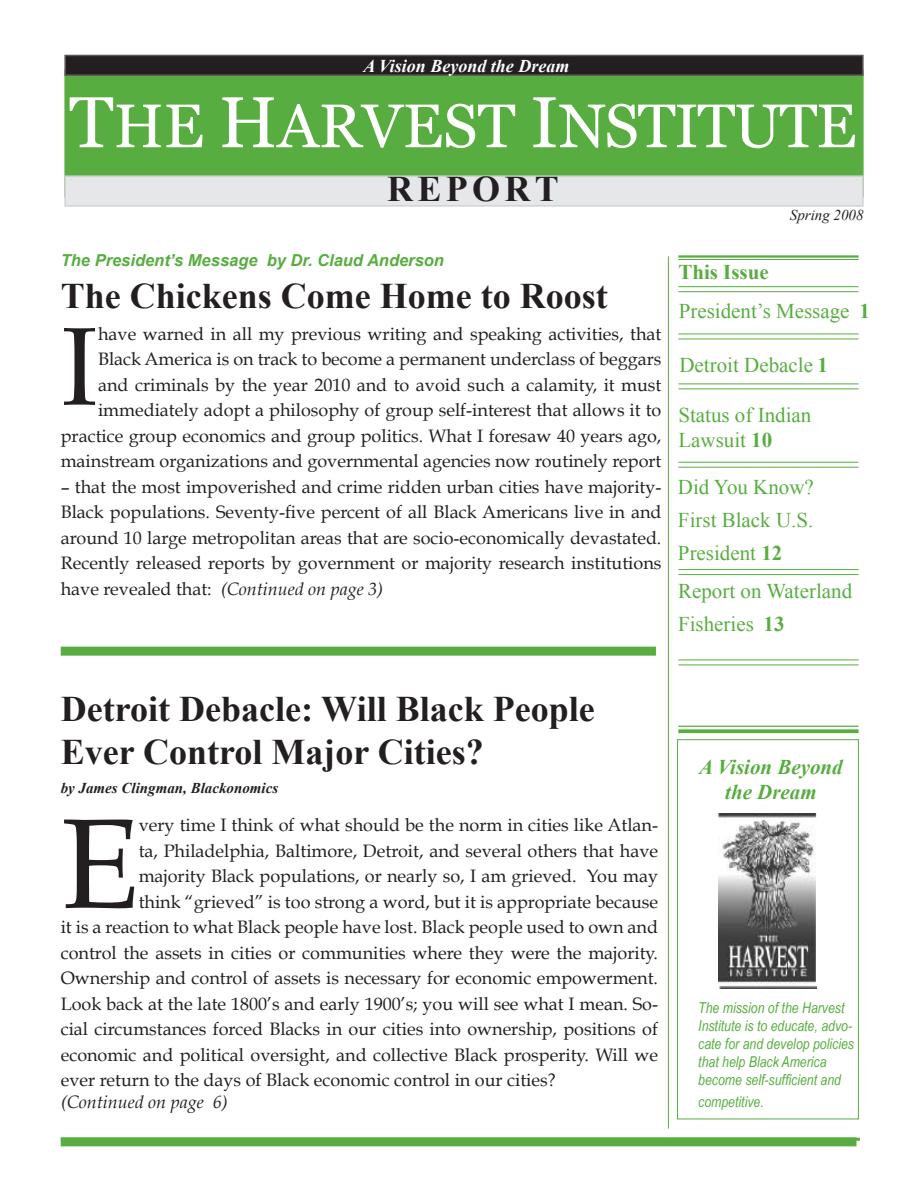
<style>
.page{position:relative;width:918px;height:1188px;background:#fff}
.page>*{position:absolute;margin:0;border:0;box-sizing:border-box;transform-origin:0 0}
.t1{font:127.5px "Book Antiqua";color:#231f20}
.t2{font:110.85px "Book Antiqua";color:#231f20}
.t3{font:61.5px "Georgia";letter-spacing:-.02em;color:#fff}
.t4{font:700 36px/43.2px "Times New Roman";color:#231f20}
.t5{font:21px/33px "Times New Roman";color:#58ad40}
.t6{font:italic 700 21px/25.2px "Times New Roman";color:#58ad40;text-align:center}
.t7{font:700 21px "Times New Roman";color:#58ad40}
.t8{font:18px/25.5px "Book Antiqua";color:#231f20;text-align:right}
.t9{font:italic 700 18px "Times New Roman";color:#fff}
.t10{font:italic 18px "Book Antiqua";color:#231f20}
.t11{font:italic 700 16.5px "Arial";color:#58ad40}
.t12{font:italic 15px/18px "Arial Narrow";color:#58ad40}
.t13{font:italic 700 15px "Times New Roman";color:#231f20}
.t14{font:italic 15px "Arial Narrow";color:#58ad40}
.t15{font:italic 15px "Times New Roman";color:#231f20}
.s1{font-size:72px}
.s2{font-style:italic}
.s3{font-weight:700}
</style>
<div class="page">
<div style="left:451px;top:1145px;width:25px;height:17px;background:#fff;border:2px solid #fff"></div>
<div style="left:839px;top:1145px;width:13px;height:14px;background:#fff;border:2px solid #fff"></div>
<div style="left:677px;top:740px;width:182px;height:379px;border:1px solid #58ad40"></div>
<div style="left:64px;top:69px;width:800px;height:128px;background:#58ad40;border:2px solid #58ad40"></div>
<div style="left:64px;top:175px;width:800px;height:32px;background:#e6e7e9;border:2px solid #d1d2d4"></div>
<div style="left:65px;top:56px;width:798px;height:19px;background:#231f20"></div>
<div style="left:64px;top:55px;width:800px;height:21px;border:2px solid #5e5553"></div>
<hr style="left:668px;top:256px;width:1px;height:873px;background:#58ad40">
<img style="left:719px;top:813px;width:98px;height:176px">
<div style="left:61px;top:647px;width:595px;height:9px;background:#58ad40"></div>
<hr style="left:678px;top:255px;width:181px;height:3px;background:#58ad40">
<hr style="left:678px;top:259px;width:181px;height:1px;background:#58ad40">
<hr style="left:678px;top:569px;width:181px;height:1px;background:#58ad40">
<hr style="left:678px;top:574px;width:181px;height:1px;background:#58ad40">
<hr style="left:678px;top:383px;width:181px;height:1px;background:#58ad40">
<hr style="left:678px;top:388px;width:181px;height:1px;background:#58ad40">
<hr style="left:678px;top:462px;width:181px;height:1px;background:#58ad40">
<hr style="left:678px;top:467px;width:181px;height:1px;background:#58ad40">
<hr style="left:678px;top:333px;width:181px;height:1px;background:#58ad40">
<hr style="left:678px;top:338px;width:181px;height:1px;background:#58ad40">
<hr style="left:678px;top:286px;width:181px;height:1px;background:#58ad40">
<hr style="left:678px;top:291px;width:181px;height:1px;background:#58ad40">
<hr style="left:678px;top:726px;width:181px;height:1px;background:#58ad40">
<svg style="left:678px;top:729px;width:181px;height:4px"></svg>
<hr style="left:678px;top:659px;width:181px;height:1px;background:#58ad40">
<hr style="left:678px;top:664px;width:181px;height:1px;background:#58ad40">
<div style="left:813px;top:1129px;width:27px;height:29px;background:#fff"></div>
<div style="left:61px;top:1137px;width:795px;height:9px;background:#58ad40"></div>
<p class="t9" style="left:363px;top:53px;width:208px">A Vision Beyond the Dream</p>
<h3 class="t3" style="left:69px;top:91px;width:789px"><span class="s1">T</span>HE <span class="s1">H</span>ARVEST <span class="s1">I</span>NSTITUTE</h3>
<h3 class="t4" style="left:387px;top:167px;width:173px">REPORT</h3>
<p class="t11" style="left:61px;top:250px;width:385px">The President’s Message by Dr. Claud Anderson</p>
<h3 class="t4" style="left:61px;top:273px;width:548px">The Chickens Come Home to Roost</h3>
<p class="t8" style="left:61px;top:321px;width:602px">have warned in all my previous writing and speaking activities, that Black America is on track to become a permanent underclass of beggars<br>and criminals by the year 2010 and to avoid such a calamity, it must immediately adopt a philosophy of group self-interest that allows it to practice group economics and group politics. What I foresaw 40 years ago, mainstream organizations and governmental agencies now routinely report</p>
<p class="t8" style="left:61px;top:474px;width:602px;text-align:justify">– that the most impoverished and crime ridden urban cities have majority-Black populations. Seventy-five percent of all Black Americans live in and around 10 large metropolitan areas that are socio-economically devastated.<br>Recently released reports by government or majority research institutions have revealed that: <span class="s2">(Continued on page 3)</span></p>
<h2 class="t2" style="left:61px;top:298px;width:39px">I</h2>
<p class="t7" style="left:678px;top:258px;width:92px">This Issue</p>
<p class="t15" style="left:790px;top:205px;width:75px">Spring 2008</p>
<p class="t5" style="left:679px;top:294px;width:193px">President’s Message <span class="s3">1</span></p>
<p class="t5" style="left:680px;top:348px;width:150px">Detroit Debacle <span class="s3">1</span></p>
<p class="t5" style="left:678px;top:402px;width:134px;line-height:25.2px">Status of Indian<br>Lawsuit <span class="s3">10</span></p>
<p class="t5" style="left:678px;top:470px;width:137px;text-align:justify">Did You Know?<br>First Black U.S.<br>President <span class="s3">12</span></p>
<p class="t5" style="left:678px;top:574px;width:176px">Report on Waterland<br>Fisheries <span class="s3">13</span></p>
<h3 class="t4" style="left:61px;top:686px;width:535px">Detroit Debacle: Will Black People<br>Ever Control Major Cities?</h3>
<p class="t13" style="left:61px;top:778px;width:219px">by James Clingman, Blackonomics</p>
<h1 class="t1" style="left:61px;top:785px;width:79px">E</h1>
<p class="t8" style="left:139px;top:812px;width:521px">very time I think of what should be the norm in cities like Atlan-</p>
<p class="t8" style="left:139px;top:838px;width:521px">ta, Philadelphia, Baltimore, Detroit, and several others that have</p>
<p class="t8" style="left:139px;top:863px;width:521px">majority Black populations, or nearly so, I am grieved. You may</p>
<p class="t8" style="left:139px;top:889px;width:521px">think “grieved” is too strong a word, but it is appropriate because</p>
<p class="t8" style="left:61px;top:914px;width:599px">it is a reaction to what Black people have lost. Black people used to own and</p>
<p class="t8" style="left:61px;top:940px;width:599px">control the assets in cities or communities where they were the majority.</p>
<p class="t8" style="left:61px;top:965px;width:599px">Ownership and control of assets is necessary for economic empowerment.</p>
<p class="t8" style="left:61px;top:991px;width:599px">Look back at the late 1800’s and early 1900’s; you will see what I mean. So-</p>
<p class="t8" style="left:61px;top:1016px;width:599px">cial circumstances forced Blacks in our cities into ownership, positions of</p>
<p class="t8" style="left:61px;top:1042px;width:599px">economic and political oversight, and collective Black prosperity. Will we</p>
<p class="t8" style="left:61px;top:1067px;width:497px">ever return to the days of Black economic control in our cities?</p>
<p class="t10" style="left:61px;top:1091px;width:169px">(Continued on page 6)</p>
<p class="t6" style="left:699px;top:753px;width:145px">A Vision Beyond the Dream</p>
<p class="t12" style="left:698px;top:998px;width:157px">The mission of the Harvest<br>Institute is to educate, advo&shy;cate for and develop policies that help Black America</p>
<p class="t14" style="left:698px;top:1069px;width:144px">become self-sufficient and</p>
<p class="t12" style="left:698px;top:1092px;width:67px">competitive.</p>
</div>
